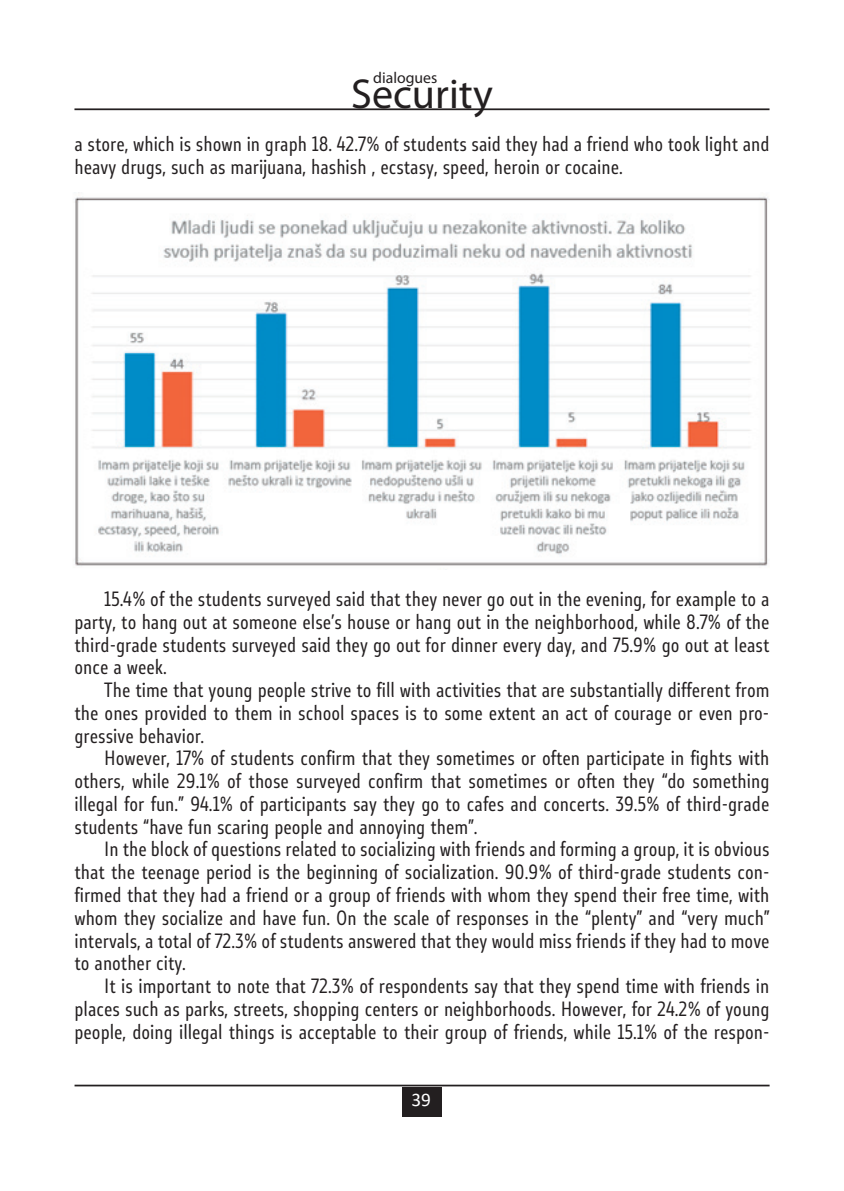
<style>
.page{position:relative;width:844px;height:1191px;background:#fff}
.page>*{position:absolute;margin:0;border:0;box-sizing:border-box;transform-origin:0 0}
.t1{font:42px "Myriad Pro";color:#231f20}
.t2{font:19.25px/22.8px "Stobi Sans Cn";color:#231f20;text-align:justify}
.t3{font:19.25px "Calibri";color:#fff}
.t4{font:15.75px "Myriad Pro";color:#231f20}
</style>
<div class="page">
<hr style="left:74px;top:108px;width:695px;height:2px;background:#231f20">
<div style="left:402px;top:1086px;width:39px;height:30px;background:#231f20"></div>
<hr style="left:74px;top:1084px;width:695px;height:2px;background:#231f20">
<img style="left:75px;top:197px;width:695px;height:373px">
<p class="t4" style="left:373px;top:68px;width:66px">dialogues</p>
<h1 class="t1" style="left:351px;top:68px;width:143px">Security</h1>
<p class="t2" style="left:74px;top:132px;width:696px">a store, which is shown in graph 18. 42.7% of students said they had a friend who took light and heavy drugs, such as marijuana, hashish , ecstasy, speed, heroin or cocaine.</p>
<p class="t2" style="left:74px;top:587px;width:696px;text-indent:30px">15.4% of the students surveyed said that they never go out in the evening, for example to a party, to hang out at someone else’s house or hang out in the neighborhood, while 8.7% of the third-grade students surveyed said they go out for dinner every day, and 75.9% go out at least once a week.</p>
<p class="t2" style="left:74px;top:678px;width:696px;text-indent:30px">The time that young people strive to fill with activities that are substantially different from the ones provided to them in school spaces is to some extent an act of courage or even pro&shy;gressive behavior.</p>
<p class="t2" style="left:74px;top:746px;width:696px;text-indent:30px">However, 17% of students confirm that they sometimes or often participate in fights with others, while 29.1% of those surveyed confirm that sometimes or often they “do something illegal for fun.” 94.1% of participants say they go to cafes and concerts. 39.5% of third-grade students “have fun scaring people and annoying them”.</p>
<p class="t2" style="left:74px;top:837px;width:696px;text-indent:30px">In the block of questions related to socializing with friends and forming a group, it is obvious that the teenage period is the beginning of socialization. 90.9% of third-grade students con&shy;firmed that they had a friend or a group of friends with whom they spend their free time, with whom they socialize and have fun. On the scale of responses in the “plenty” and “very much” intervals, a total of 72.3% of students answered that they would miss friends if they had to move to another city.</p>
<p class="t2" style="left:74px;top:974px;width:696px;text-indent:30px">It is important to note that 72.3% of respondents say that they spend time with friends in places such as parks, streets, shopping centers or neighborhoods. However, for 24.2% of young people, doing illegal things is acceptable to their group of friends, while 15.1% of the respon-</p>
<p class="t3" style="left:411px;top:1086px;width:21px">39</p>
</div>
